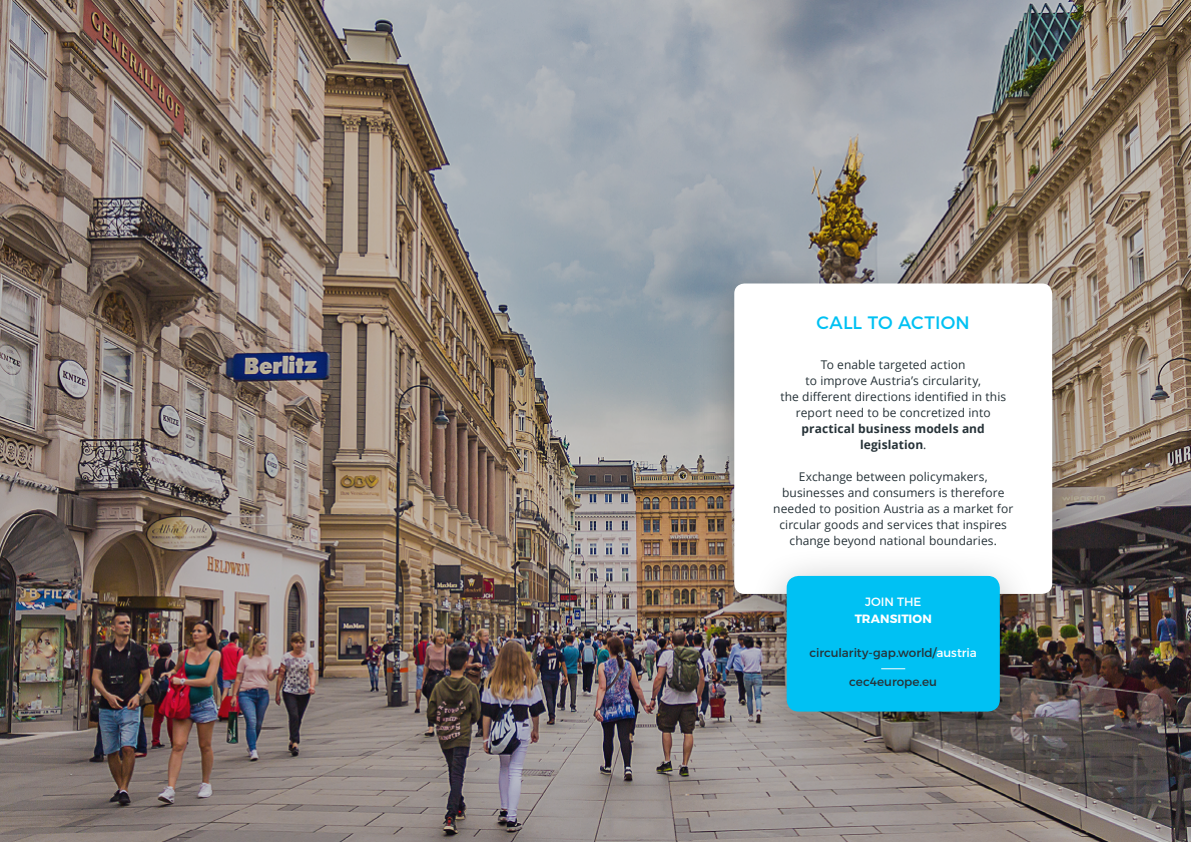
<style>
.page{position:relative;width:1191px;height:842px;background:#fff}
.page>*{position:absolute;margin:0;border:0;box-sizing:border-box;transform-origin:0 0}
.t1{font:18px "Montserrat";letter-spacing:.01em;color:#00c1f3}
.t2{font:12px/16px "Open Sans";letter-spacing:.005em;color:#263238;text-align:center}
.t3{font:12px "Montserrat";letter-spacing:-.005em;color:#263238}
.t4{font:700 12px/16px "Open Sans";letter-spacing:.01em;color:#263238;text-align:center}
.t5{font:700 12px "Montserrat";letter-spacing:.005em;color:#fff}
.t6{font:12px "Montserrat";letter-spacing:-.005em;color:#fff}
.s1{font-weight:400}
.s2{color:#fff}
</style>
<div class="page">
<img style="left:0;top:0;width:1191px;height:842px">
<div style="left:696px;top:254px;width:394px;height:387px;background:#000;opacity:.3"></div>
<div style="left:734px;top:283px;width:318px;height:311px;background:#fff;border-radius:10px"></div>
<div style="left:749px;top:547px;width:289px;height:211px;background:#000;opacity:.3"></div>
<div style="left:786px;top:576px;width:213px;height:135px;background:#00c1f3;border-radius:12px"></div>
<svg style="left:881px;top:668px;width:24px;height:1px"></svg>
<h1 class="t1" style="left:816px;top:312px;width:155px">CALL TO ACTION</h1>
<p class="t2" style="left:780px;top:357px;width:227px">To enable targeted action<br>to improve Austria’s circularity,<br>the different directions identified in this report need to be concretized into</p>
<p class="t4" style="left:801px;top:421px;width:185px">practical business models and legislation<span class="s1">.</span></p>
<p class="t2" style="left:773px;top:469px;width:241px">Exchange between policymakers, businesses and consumers is therefore needed to position Austria as a market for circular goods and services that inspires change beyond national boundaries.</p>
<p class="t6" style="left:865px;top:594px;width:58px">JOIN THE</p>
<p class="t5" style="left:854px;top:611px;width:79px">TRANSITION</p>
<p class="t3" style="left:809px;top:645px;width:169px">circularity-gap.world/<span class="s2">austria</span></p>
<p class="t3" style="left:849px;top:674px;width:89px">cec4europe.eu</p>
</div>
